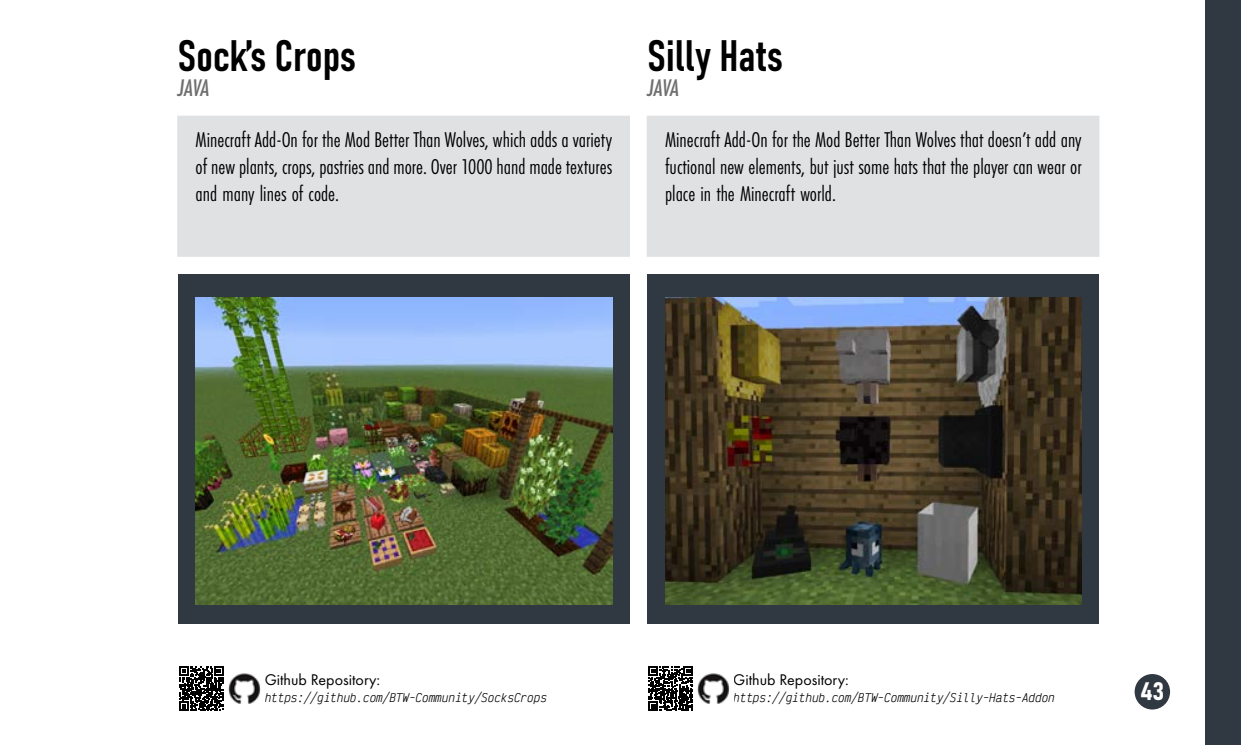
<style>
.page{position:relative;width:1241px;height:745px;background:#fff}
.page>*{position:absolute;margin:0;border:0;box-sizing:border-box;transform-origin:0 0}
.t1{font:43.38px "Bahnschrift";color:#000}
.t2{font:italic 500 25px "Futura PT Cond";letter-spacing:-.01em;color:#706f6f}
.t3{font:25px "Bahnschrift";color:#fff}
.t4{font:22.12px/26.6px "Futura PT Cond";color:#000;text-align:justify}
.t5{font:16px "Futura PT";color:#000}
.t6{font:italic 12px "Victor Mono";color:#000}
</style>
<div class="page">
<div style="left:1205px;top:0;width:35px;height:744px;background:#303841"></div>
<div style="left:1134px;top:673px;width:35px;height:36px;background:#303841;border-radius:50%"></div>
<div style="left:647px;top:274px;width:451px;height:350px;background:#303841"></div>
<div style="left:178px;top:274px;width:451px;height:350px;background:#303841"></div>
<div style="left:646px;top:116px;width:453px;height:140px;background:#e0e1e3"></div>
<div style="left:177px;top:116px;width:453px;height:140px;background:#e0e1e3"></div>
<img style="left:697px;top:673px;width:33px;height:31px">
<img style="left:228px;top:673px;width:33px;height:31px">
<svg style="left:179px;top:666px;width:45px;height:45px"></svg>
<svg style="left:179px;top:666px;width:44px;height:44px"></svg>
<svg style="left:648px;top:666px;width:45px;height:45px"></svg>
<svg style="left:648px;top:666px;width:44px;height:44px"></svg>
<img style="left:665px;top:297px;width:416px;height:307px">
<img style="left:196px;top:297px;width:416px;height:307px">
<h1 class="t1" style="left:178px;top:23px;width:179px">Sock’s Crops</h1>
<h1 class="t1" style="left:647px;top:23px;width:137px">Silly Hats</h1>
<p class="t2" style="left:178px;top:73px;width:33px">JAVA</p>
<p class="t2" style="left:647px;top:73px;width:33px">JAVA</p>
<p class="t4" style="left:196px;top:127px;width:418px">Minecraft Add-On for the Mod Better Than Wolves, which adds a variety of new plants, crops, pastries and more. Over 1000 hand made textures and many lines of code.</p>
<p class="t4" style="left:665px;top:127px;width:418px">Minecraft Add-On for the Mod Better Than Wolves that doesn’t add any fuctional new elements, but just some hats that the player can wear or place in the Minecraft world.</p>
<p class="t5" style="left:264px;top:670px;width:117px">Github Repository:</p>
<p class="t6" style="left:264px;top:687px;width:284px">https://github.com/BTW-Community/SocksCrops</p>
<p class="t5" style="left:733px;top:670px;width:117px">Github Repository:</p>
<p class="t6" style="left:733px;top:687px;width:323px">https://github.com/BTW-Community/Silly-Hats-Addon</p>
<p class="t3" style="left:1140px;top:672px;width:26px">43</p>
</div>
